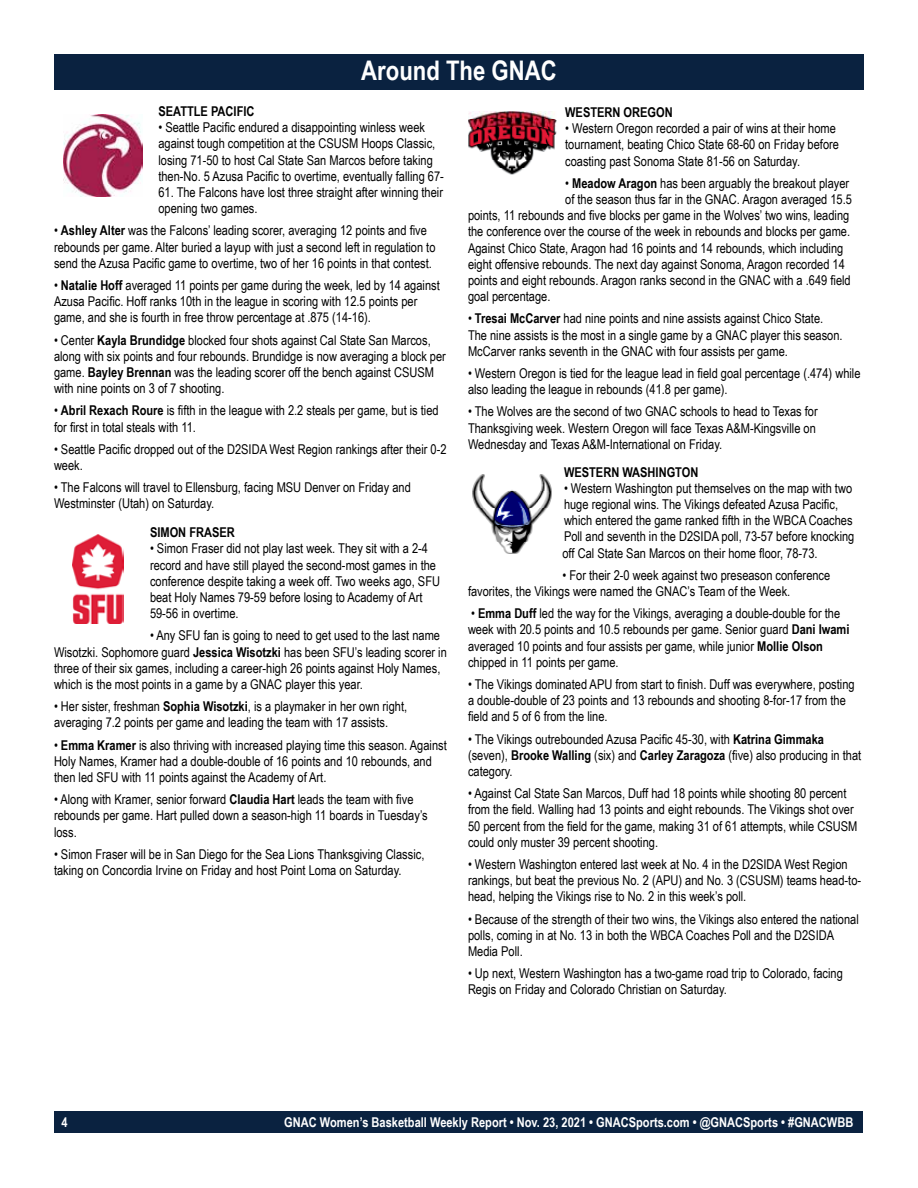
<style>
.page{position:relative;width:918px;height:1188px;background:#fff}
.page>*{position:absolute;margin:0;border:0;box-sizing:border-box;transform-origin:0 0}
.t1{font:700 27px "Arial Narrow";color:#fff}
.t2{font:13.5px/16.2px "Arial Narrow";color:#000}
.t3{font:700 13.5px "Arial Narrow";color:#fff}
.t4{font:700 13.5px "Arial Narrow";color:#000}
.s1{font-weight:700}
</style>
<div class="page">
<div style="left:55px;top:1111px;width:808px;height:22px;background:#0a2240"></div>
<div style="left:54px;top:54px;width:810px;height:36px;background:#0a2240"></div>
<img style="left:468px;top:111px;width:88px;height:64px">
<img style="left:472px;top:474px;width:80px;height:80px">
<img style="left:73px;top:535px;width:50px;height:88px">
<img style="left:63px;top:115px;width:80px;height:81px">
<h1 class="t1" style="left:361px;top:50px;width:197px">Around The GNAC</h1>
<p class="t4" style="left:158px;top:101px;width:98px">SEATTLE PACIFIC</p>
<p class="t2" style="left:158px;top:119px;width:287px">• Seattle Pacific endured a disappointing winless week against tough competition at the CSUSM Hoops Classic, losing 71-50 to host Cal State San Marcos before taking then-No. 5 Azusa Pacific to overtime, eventually falling 67-</p>
<p class="t2" style="left:158px;top:184px;width:286px">61. The Falcons have lost three straight after winning their opening two games.</p>
<p class="t2" style="left:54px;top:222px;width:383px">• <span class="s1">Ashley Alter</span> was the Falcons’ leading scorer, averaging 12 points and five rebounds per game. Alter buried a layup with just a second left in regulation to send the Azusa Pacific game to overtime, two of her 16 points in that contest.</p>
<p class="t2" style="left:54px;top:277px;width:387px">• <span class="s1">Natalie Hoff</span> averaged 11 points per game during the week, led by 14 against<br>Azusa Pacific. Hoff ranks 10th in the league in scoring with 12.5 points per game, and she is fourth in free throw percentage at .875 (14-16).</p>
<p class="t2" style="left:54px;top:331px;width:393px">• Center <span class="s1">Kayla Brundidge</span> blocked four shots against Cal State San Marcos, along with six points and four rebounds. Brundidge is now averaging a block per game. <span class="s1">Bayley Brennan</span> was the leading scorer off the bench against CSUSM with nine points on 3 of 7 shooting.</p>
<p class="t2" style="left:54px;top:402px;width:386px">• <span class="s1">Abril Rexach Roure</span> is fifth in the league with 2.2 steals per game, but is tied for first in total steals with 11.</p>
<p class="t2" style="left:54px;top:440px;width:394px">• Seattle Pacific dropped out of the D2SIDA West Region rankings after their 0-2 week.</p>
<p class="t2" style="left:54px;top:479px;width:358px">• The Falcons will travel to Ellensburg, facing MSU Denver on Friday and<br>Westminster (Utah) on Saturday.</p>
<p class="t4" style="left:150px;top:522px;width:86px">SIMON FRASER</p>
<p class="t2" style="left:150px;top:540px;width:292px">• Simon Fraser did not play last week. They sit with a 2-4 record and have still played the second-most games in the conference despite taking a week off. Two weeks ago, SFU beat Holy Names 79-59 before losing to Academy of Art 59-56 in overtime.</p>
<p class="t2" style="left:54px;top:627px;width:394px;text-indent:96px">• Any SFU fan is going to need to get used to the last name Wisotzki. Sophomore guard <span class="s1">Jessica Wisotzki</span> has been SFU’s leading scorer in three of their six games, including a career-high 26 points against Holy Names, which is the most points in a game by a GNAC player this year.</p>
<p class="t2" style="left:54px;top:698px;width:355px">• Her sister, freshman <span class="s1">Sophia Wisotzki</span>, is a playmaker in her own right, averaging 7.2 points per game and leading the team with 17 assists.</p>
<p class="t2" style="left:54px;top:736px;width:394px">• <span class="s1">Emma Kramer</span> is also thriving with increased playing time this season. Against<br>Holy Names, Kramer had a double-double of 16 points and 10 rebounds, and then led SFU with 11 points against the Academy of Art.</p>
<p class="t2" style="left:54px;top:791px;width:375px">• Along with Kramer, senior forward <span class="s1">Claudia Hart</span> leads the team with five rebounds per game. Hart pulled down a season-high 11 boards in Tuesday’s loss.</p>
<p class="t2" style="left:54px;top:845px;width:372px">• Simon Fraser will be in San Diego for the Sea Lions Thanksgiving Classic, taking on Concordia Irvine on Friday and host Point Loma on Saturday.</p>
<p class="t4" style="left:565px;top:102px;width:109px">WESTERN OREGON</p>
<p class="t2" style="left:565px;top:120px;width:275px">• Western Oregon recorded a pair of wins at their home tournament, beating Chico State 68-60 on Friday before coasting past Sonoma State 81-56 on Saturday.</p>
<p class="t2" style="left:565px;top:174px;width:286px">• <span class="s1">Meadow Aragon</span> has been arguably the breakout player</p>
<p class="t2" style="left:565px;top:191px;width:288px">of the season thus far in the GNAC. Aragon averaged 15.5</p>
<p class="t2" style="left:468px;top:207px;width:383px">points, 11 rebounds and five blocks per game in the Wolves’ two wins, leading</p>
<p class="t2" style="left:468px;top:223px;width:384px">the conference over the course of the week in rebounds and blocks per game.</p>
<p class="t2" style="left:468px;top:239px;width:377px">Against Chico State, Aragon had 16 points and 14 rebounds, which including</p>
<p class="t2" style="left:468px;top:255px;width:378px">eight offensive rebounds. The next day against Sonoma, Aragon recorded 14</p>
<p class="t2" style="left:468px;top:272px;width:384px">points and eight rebounds. Aragon ranks second in the GNAC with a .649 field</p>
<p class="t2" style="left:468px;top:288px;width:84px">goal percentage.</p>
<p class="t2" style="left:468px;top:310px;width:376px">• <span class="s1">Tresai McCarver</span> had nine points and nine assists against Chico State.<br>The nine assists is the most in a single game by a GNAC player this season.<br>McCarver ranks seventh in the GNAC with four assists per game.</p>
<p class="t2" style="left:468px;top:365px;width:394px">• Western Oregon is tied for the league lead in field goal percentage (.474) while also leading the league in rebounds (41.8 per game).</p>
<p class="t2" style="left:468px;top:403px;width:351px">• The Wolves are the second of two GNAC schools to head to Texas for<br>Thanksgiving week. Western Oregon will face Texas A&amp;M-Kingsville on<br>Wednesday and Texas A&amp;M-International on Friday.</p>
<p class="t4" style="left:564px;top:462px;width:136px">WESTERN WASHINGTON</p>
<p class="t2" style="left:563px;top:479px;width:293px">• Western Washington put themselves on the map with two huge regional wins. The Vikings defeated Azusa Pacific, which entered the game ranked fifth in the WBCA Coaches Poll and seventh in the D2SIDA poll, 73-57 before knocking off Cal State San Marcos on their home floor, 78-73.</p>
<p class="t2" style="left:468px;top:566px;width:364px;text-indent:94px">• For their 2-0 week against two preseason conference favorites, the Vikings were named the GNAC’s Team of the Week.</p>
<p class="t2" style="left:468px;top:605px;width:383px">• <span class="s1">Emma Duff</span> led the way for the Vikings, averaging a double-double for the week with 20.5 points and 10.5 rebounds per game. Senior guard <span class="s1">Dani Iwami </span>averaged 10 points and four assists per game, while junior <span class="s1">Mollie Olson </span>chipped in 11 points per game.</p>
<p class="t2" style="left:468px;top:676px;width:388px">• The Vikings dominated APU from start to finish. Duff was everywhere, posting a double-double of 23 points and 13 rebounds and shooting 8-for-17 from the field and 5 of 6 from the line.</p>
<p class="t2" style="left:468px;top:730px;width:395px">• The Vikings outrebounded Azusa Pacific 45-30, with <span class="s1">Katrina Gimmaka </span>(seven), <span class="s1">Brooke Walling</span> (six) and <span class="s1">Carley Zaragoza</span> (five) also producing in that category.</p>
<p class="t2" style="left:468px;top:785px;width:391px">• Against Cal State San Marcos, Duff had 18 points while shooting 80 percent from the field. Walling had 13 points and eight rebounds. The Vikings shot over 50 percent from the field for the game, making 31 of 61 attempts, while CSUSM could only muster 39 percent shooting.</p>
<p class="t2" style="left:468px;top:856px;width:395px">• Western Washington entered last week at No. 4 in the D2SIDA West Region rankings, but beat the previous No. 2 (APU) and No. 3 (CSUSM) teams head-to&shy;head, helping the Vikings rise to No. 2 in this week’s poll.</p>
<p class="t2" style="left:468px;top:910px;width:392px">• Because of the strength of their two wins, the Vikings also entered the national polls, coming in at No. 13 in both the WBCA Coaches Poll and the D2SIDA<br>Media Poll.</p>
<p class="t2" style="left:468px;top:965px;width:376px">• Up next, Western Washington has a two-game road trip to Colorado, facing<br>Regis on Friday and Colorado Christian on Saturday.</p>
<p class="t3" style="left:61px;top:1112px;width:8px">4</p>
<p class="t3" style="left:284px;top:1112px;width:571px">GNAC Women’s Basketball Weekly Report • Nov. 23, 2021 • GNACSports.com • @GNACSports • #GNACWBB</p>
</div>
